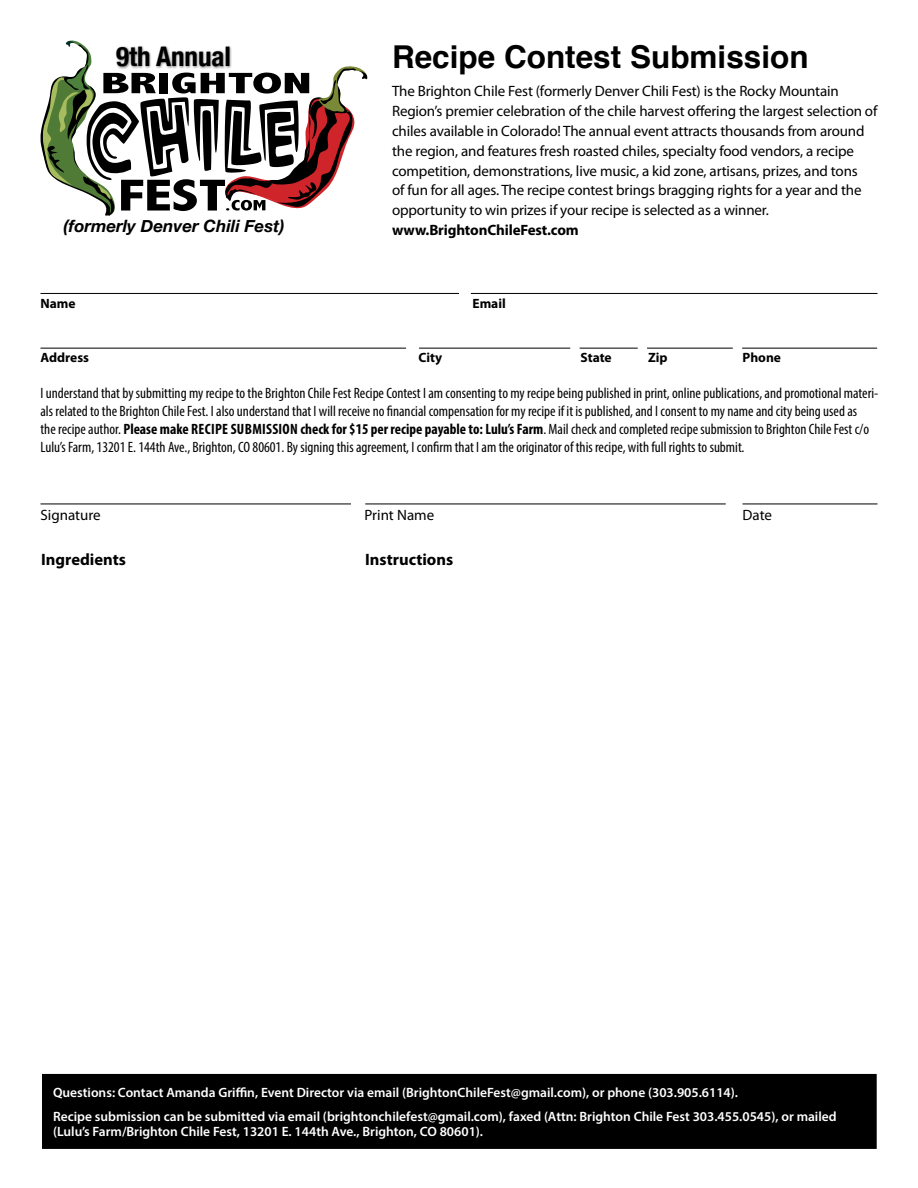
<style>
.page{position:relative;width:918px;height:1188px;background:#fff}
.page>*{position:absolute;margin:0;border:0;box-sizing:border-box;transform-origin:0 0}
.t1{font:700 31.5px "Helvetica";color:#000}
.t2{font:700 condensed 27px "Helvetica Neue";color:#000}
.t3{font:italic 700 16.95px "Helvetica Neue";color:#000}
.t4{font:700 16.5px "Myriad Pro";color:#000}
.t5{font:condensed 15px/18px "Myriad Pro";color:#000}
.t6{font:15px/19.8px "Myriad Pro";letter-spacing:-.01em;color:#000}
.t7{font:700 15px "Myriad Pro";letter-spacing:-.01em;color:#000}
.t8{font:600 13.5px/24px "Myriad Pro";color:#fff}
.t9{font:700 13.5px "Myriad Pro";color:#000}
.s1{font-weight:700}
</style>
<div class="page">
<svg style="left:40px;top:40px;width:328px;height:176px"></svg>
<div style="left:41px;top:1073px;width:836px;height:77px;background:#000"></div>
<div style="left:40px;top:1072px;width:838px;height:78px;border:2px solid #fff"></div>
<hr style="left:40px;top:293px;width:419px;height:1px;background:#000">
<hr style="left:40px;top:504px;width:311px;height:1px;background:#000">
<hr style="left:365px;top:504px;width:361px;height:1px;background:#000">
<hr style="left:40px;top:348px;width:366px;height:1px;background:#000">
<hr style="left:471px;top:293px;width:407px;height:1px;background:#000">
<hr style="left:742px;top:504px;width:136px;height:1px;background:#000">
<hr style="left:419px;top:348px;width:151px;height:1px;background:#000">
<hr style="left:580px;top:348px;width:58px;height:1px;background:#000">
<hr style="left:647px;top:348px;width:86px;height:1px;background:#000">
<hr style="left:742px;top:348px;width:135px;height:1px;background:#000">
<div style="left:115px;top:46px;width:118px;height:24px;background:#000;opacity:.5"></div>
<h2 class="t2" style="left:116px;top:34px;width:116px">9th Annual</h2>
<p class="t3" style="left:63px;top:213px;width:223px">(formerly Denver Chili Fest)</p>
<h1 class="t1" style="left:392px;top:31px;width:418px">Recipe Contest Submission</h1>
<p class="t6" style="left:392px;top:81px;width:487px">The Brighton Chile Fest (formerly Denver Chili Fest) is the Rocky Mountain Region’s premier celebration of the chile harvest offering the largest selection of chiles available in Colorado! The annual event attracts thousands from around the region, and features fresh roasted chiles, specialty food vendors, a recipe competition, demonstrations, live music, a kid zone, artisans, prizes, and tons<br>of fun for all ages. The recipe contest brings bragging rights for a year and the opportunity to win prizes if your recipe is selected as a winner.</p>
<p class="t7" style="left:392px;top:220px;width:188px">www.BrightonChileFest.com</p>
<p class="t9" style="left:40px;top:295px;width:37px">Name</p>
<p class="t9" style="left:472px;top:295px;width:35px">Email</p>
<p class="t9" style="left:40px;top:349px;width:50px">Address</p>
<p class="t9" style="left:418px;top:349px;width:25px">City</p>
<p class="t9" style="left:580px;top:349px;width:33px">State</p>
<p class="t9" style="left:648px;top:349px;width:21px">Zip</p>
<p class="t9" style="left:743px;top:349px;width:40px">Phone</p>
<p class="t5" style="left:40px;top:384px;width:839px">I understand that by submitting my recipe to the Brighton Chile Fest Recipe Contest I am consenting to my recipe being published in print, online publications, and promotional materi&shy;als related to the Brighton Chile Fest. I also understand that I will receive no financial compensation for my recipe if it is published, and I consent to my name and city being used as<br>the recipe author. <span class="s1">Please make RECIPE SUBMISSION check for $15 per recipe payable to: Lulu’s Farm</span>. Mail check and completed recipe submission to Brighton Chile Fest c/o Lulu’s Farm, 13201 E. 144th Ave., Brighton, CO 80601. By signing this agreement, I confirm that I am the originator of this recipe, with full rights to submit.</p>
<p class="t6" style="left:41px;top:505px;width:62px">Signature</p>
<p class="t6" style="left:365px;top:505px;width:71px">Print Name</p>
<p class="t6" style="left:743px;top:505px;width:31px">Date</p>
<p class="t4" style="left:41px;top:549px;width:86px">Ingredients</p>
<p class="t4" style="left:365px;top:549px;width:90px">Instructions</p>
<p class="t8" style="left:53px;top:1080px;width:785px">Questions: Contact Amanda Griffin, Event Director via email (BrightonChileFest@gmail.com), or phone (303.905.6114).<br>Recipe submission can be submitted via email (brightonchilefest@gmail.com), faxed (Attn: Brighton Chile Fest 303.455.0545), or mailed</p>
<p class="t8" style="left:53px;top:1119px;width:432px">(Lulu’s Farm/Brighton Chile Fest, 13201 E. 144th Ave., Brighton, CO 80601).</p>
</div>
